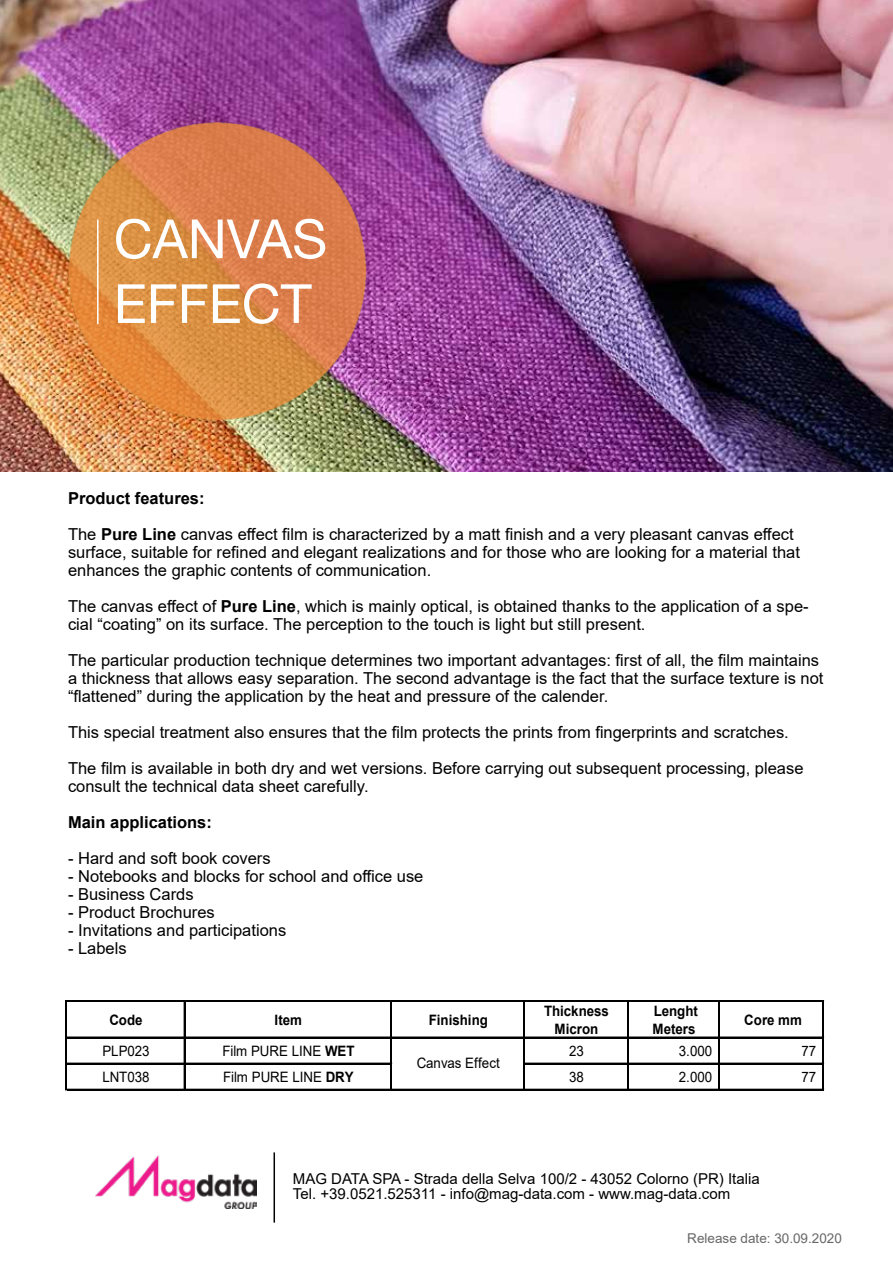
<style>
.page{position:relative;width:893px;height:1263px;background:#fff}
.page>*{position:absolute;margin:0;border:0;box-sizing:border-box;transform-origin:0 0}
.t1{font:54px/64.8px "Helvetica Neue";color:#fff}
.t2{font:16.5px/18px "Arial";color:#000}
.t3{font:700 16.5px "Arial";color:#000}
.t4{font:15px/15px "Arial";color:#000}
.t5{font:14.4px "Arial";color:#000;scale:.93 1}
.t6{font:700 14.4px/18.5px "Arial";color:#000;text-align:center;scale:.93 1}
.t7{font:13.5px "Arial";color:#666766}
.s1{font-weight:700}
</style>
<div class="page">
<hr style="left:274px;top:1152px;width:1px;height:70px;background:#000">
<img style="left:0;top:0;width:893px;height:471px">
<img style="left:96px;top:1155px;width:160px;height:53px">
<img style="left:56px;top:113px;width:320px;height:320px">
<hr style="left:97px;top:220px;width:2px;height:104px;background:#fff">
<hr style="left:67px;top:1063px;width:325px;height:1px;background:#000">
<hr style="left:66px;top:1000px;width:1px;height:90px;background:#000">
<hr style="left:184px;top:1002px;width:1px;height:88px;background:#000">
<hr style="left:390px;top:1002px;width:1px;height:88px;background:#000">
<hr style="left:391px;top:1002px;width:1px;height:88px;background:#000">
<hr style="left:523px;top:1002px;width:1px;height:88px;background:#000">
<hr style="left:524px;top:1002px;width:1px;height:88px;background:#000">
<hr style="left:627px;top:1002px;width:1px;height:88px;background:#000">
<hr style="left:628px;top:1002px;width:1px;height:88px;background:#000">
<hr style="left:718px;top:1002px;width:2px;height:88px;background:#000">
<hr style="left:822px;top:1002px;width:2px;height:88px;background:#000">
<hr style="left:67px;top:1000px;width:757px;height:2px;background:#000">
<hr style="left:67px;top:1037px;width:757px;height:1px;background:#000">
<hr style="left:525px;top:1063px;width:299px;height:1px;background:#000">
<hr style="left:67px;top:1089px;width:757px;height:1px;background:#000">
<h1 class="t1" style="left:114px;top:206px;width:215px">CANVAS<br>EFFECT</h1>
<p class="t2" style="left:68px;top:480px;width:727px;line-height:36px"><span class="s1">Product features:<br></span>The <span class="s1">Pure Line</span> canvas effect film is characterized by a matt finish and a very pleasant canvas effect</p>
<p class="t2" style="left:68px;top:543px;width:733px">surface, suitable for refined and elegant realizations and for those who are looking for a material that enhances the graphic contents of communication.</p>
<p class="t2" style="left:68px;top:597px;width:742px">The canvas effect of <span class="s1">Pure Line</span>, which is mainly optical, is obtained thanks to the application of a spe&shy;cial “coating” on its surface. The perception to the touch is light but still present.</p>
<p class="t2" style="left:68px;top:651px;width:757px">The particular production technique determines two important advantages: first of all, the film maintains a thickness that allows easy separation. The second advantage is the fact that the surface texture is not “flattened” during the application by the heat and pressure of the calender.</p>
<p class="t2" style="left:68px;top:714px;width:737px;line-height:36px">This special treatment also ensures that the film protects the prints from fingerprints and scratches.<br>The film is available in both dry and wet versions. Before carrying out subsequent processing, please</p>
<p class="t2" style="left:68px;top:777px;width:302px">consult the technical data sheet carefully.</p>
<p class="t3" style="left:68px;top:811px;width:145px">Main applications:</p>
<p class="t2" style="left:68px;top:849px;width:204px">- Hard and soft book covers</p>
<p class="t2" style="left:68px;top:867px;width:357px">- Notebooks and blocks for school and office use</p>
<p class="t2" style="left:68px;top:885px;width:127px">- Business Cards</p>
<p class="t2" style="left:68px;top:903px;width:148px">- Product Brochures</p>
<p class="t2" style="left:68px;top:921px;width:220px">- Invitations and participations</p>
<p class="t2" style="left:68px;top:939px;width:60px">- Labels</p>
<p class="t6" style="left:109px;top:1010px;width:37px">Code</p>
<p class="t6" style="left:275px;top:1010px;width:31px">Item</p>
<p class="t6" style="left:429px;top:1010px;width:65px">Finishing</p>
<p class="t6" style="left:544px;top:1001px;width:71px">Thickness<br>Micron</p>
<p class="t6" style="left:652px;top:1001px;width:50px;text-align:left">Lenght<br>Meters</p>
<p class="t6" style="left:744px;top:1010px;width:64px">Core mm</p>
<p class="t5" style="left:102px;top:1041px;width:52px">PLP023</p>
<p class="t5" style="left:222px;top:1041px;width:144px">Film PURE LINE <span class="s1">WET</span></p>
<p class="t5" style="left:569px;top:1041px;width:17px">23</p>
<p class="t5" style="left:679px;top:1041px;width:37px">3.000</p>
<p class="t5" style="left:801px;top:1041px;width:17px">77</p>
<p class="t5" style="left:102px;top:1067px;width:52px">LNT038</p>
<p class="t5" style="left:223px;top:1067px;width:142px">Film PURE LINE <span class="s1">DRY</span></p>
<p class="t5" style="left:569px;top:1067px;width:17px">38</p>
<p class="t5" style="left:679px;top:1067px;width:37px">2.000</p>
<p class="t5" style="left:801px;top:1067px;width:17px">77</p>
<p class="t5" style="left:417px;top:1053px;width:91px">Canvas Effect</p>
<p class="t4" style="left:293px;top:1171px;width:468px">MAG DATA SPA - Strada della Selva 100/2 - 43052 Colorno (PR) Italia<br>Tel. +39.0521.525311 - info@mag-data.com - www.mag-data.com</p>
<p class="t7" style="left:687px;top:1229px;width:156px">Release date: 30.09.2020</p>
</div>
